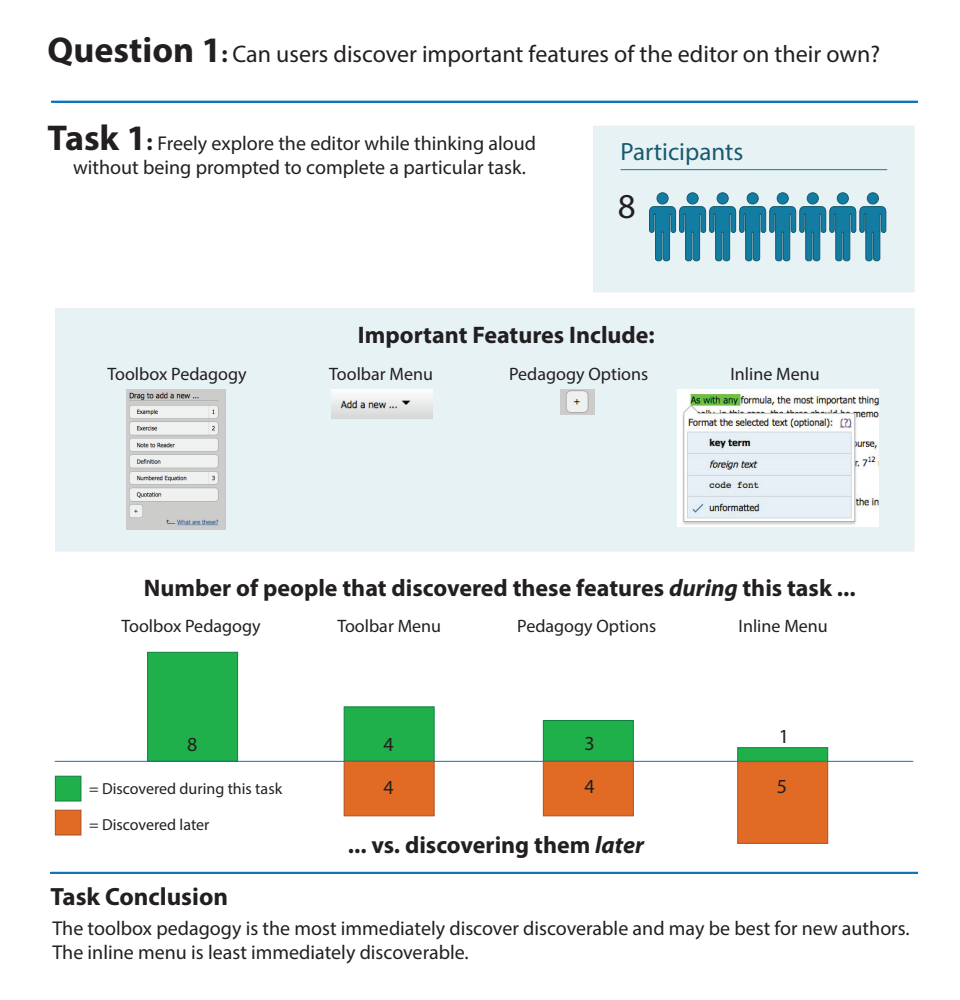
<style>
.page{position:relative;width:960px;height:1000px;background:#fff}
.page>*{position:absolute;margin:0;border:0;box-sizing:border-box;transform-origin:0 0}
.t1{font:35px "Myriad Pro";color:#231f20}
.t2{font:700 25px "Myriad Pro";color:#231f20}
.t3{font:25px "Myriad Pro";color:#195b6e}
.t4{font:700 24px "Myriad Pro";color:#231f20}
.t5{font:24px "Myriad Pro";color:#231f20}
.t6{font:20px/24px "Myriad Pro";color:#231f20}
.t7{font:18px "Myriad Pro";color:#231f20}
.t8{font:16px/35.2px "Myriad Pro";color:#231f20}
.s1{font-weight:700;font-size:36px}
.s2{font-weight:700}
.s3{font-weight:700;font-size:24px}
.s4{font-style:italic}
</style>
<div class="page">
<div style="left:55px;top:308px;width:860px;height:244px;background:#e7f2f5"></div>
<div style="left:147px;top:652px;width:91px;height:110px;background:#20b04b;border:1px solid #0f7f3f"></div>
<hr style="left:51px;top:101px;width:868px;height:2px;background:#1074bc">
<hr style="left:50px;top:872px;width:869px;height:2px;background:#1074bc">
<div style="left:344px;top:706px;width:91px;height:56px;background:#20b04b;border:1px solid #0f7f3f"></div>
<div style="left:593px;top:126px;width:322px;height:166px;background:#e7f2f5"></div>
<div style="left:657px;top:193px;width:11px;height:11px;background:#127ca2;border-radius:50%"></div>
<div style="left:657px;top:193px;width:11px;height:11px;border:1px solid #195b6e;border-radius:50%"></div>
<div style="left:837px;top:193px;width:11px;height:11px;background:#127ca2;border-radius:50%"></div>
<div style="left:837px;top:193px;width:12px;height:11px;border:1px solid #195b6e;border-radius:50%"></div>
<div style="left:807px;top:193px;width:11px;height:11px;background:#127ca2;border-radius:50%"></div>
<div style="left:807px;top:193px;width:12px;height:11px;border:1px solid #195b6e;border-radius:50%"></div>
<div style="left:777px;top:193px;width:11px;height:11px;background:#127ca2;border-radius:50%"></div>
<div style="left:777px;top:193px;width:12px;height:11px;border:1px solid #195b6e;border-radius:50%"></div>
<div style="left:747px;top:193px;width:11px;height:11px;background:#127ca2;border-radius:50%"></div>
<div style="left:747px;top:193px;width:12px;height:11px;border:1px solid #195b6e;border-radius:50%"></div>
<div style="left:717px;top:193px;width:11px;height:11px;background:#127ca2;border-radius:50%"></div>
<div style="left:717px;top:193px;width:11px;height:11px;border:1px solid #195b6e;border-radius:50%"></div>
<div style="left:687px;top:193px;width:11px;height:11px;background:#127ca2;border-radius:50%"></div>
<div style="left:687px;top:193px;width:11px;height:11px;border:1px solid #195b6e;border-radius:50%"></div>
<svg style="left:649px;top:206px;width:237px;height:55px"></svg>
<div style="left:867px;top:193px;width:11px;height:11px;background:#127ca2;border-radius:50%"></div>
<div style="left:867px;top:193px;width:12px;height:11px;border:1px solid #195b6e;border-radius:50%"></div>
<div style="left:543px;top:720px;width:91px;height:42px;background:#20b04b;border:1px solid #0f7f3f"></div>
<hr style="left:621px;top:169px;width:266px;height:1px;background:#127ca2">
<img style="left:560px;top:389px;width:34px;height:26px">
<img style="left:331px;top:389px;width:101px;height:30px">
<img style="left:678px;top:389px;width:200px;height:137px">
<img style="left:127px;top:389px;width:99px;height:141px">
<hr style="left:55px;top:761px;width:858px;height:1px;background:#1074bc">
<div style="left:737px;top:747px;width:91px;height:15px;background:#20b04b;border:1px solid #0f7f3f"></div>
<div style="left:344px;top:761px;width:91px;height:55px;background:#e16b25;border:1px solid #af4d26"></div>
<div style="left:543px;top:761px;width:91px;height:55px;background:#e16b25;border:1px solid #af4d26"></div>
<div style="left:737px;top:761px;width:91px;height:83px;background:#e16b25;border:1px solid #af4d26"></div>
<div style="left:55px;top:776px;width:26px;height:25px;background:#20b04b;border:1px solid #0f7f3f"></div>
<div style="left:55px;top:810px;width:26px;height:25px;background:#e16b25;border:1px solid #af4d26"></div>
<p class="t5" style="left:48px;top:40px;width:834px"><span class="s1">Question 1</span><span class="s2">:</span> Can users discover important features of the editor on their own?</p>
<p class="t6" style="left:73px;top:131px;width:465px;text-indent:-25px"><span class="s1">Task 1</span><span class="s3">:</span> Freely explore the editor while thinking aloud without being prompted to complete a particular task.</p>
<p class="t3" style="left:621px;top:136px;width:124px">Participants</p>
<h1 class="t1" style="left:618px;top:184px;width:19px">8</h1>
<p class="t4" style="left:358px;top:319px;width:298px">Important Features Include:</p>
<p class="t7" style="left:108px;top:363px;width:141px">Toolbox Pedagogy</p>
<p class="t7" style="left:329px;top:363px;width:105px">Toolbar Menu</p>
<p class="t7" style="left:509px;top:363px;width:141px">Pedagogy Options</p>
<p class="t7" style="left:731px;top:363px;width:91px">Inline Menu</p>
<p class="t4" style="left:144px;top:572px;width:713px">Number of people that discovered these features <span class="s4">during</span> this task ...</p>
<p class="t7" style="left:122px;top:615px;width:141px">Toolbox Pedagogy</p>
<p class="t7" style="left:337px;top:615px;width:105px">Toolbar Menu</p>
<p class="t7" style="left:517px;top:615px;width:141px">Pedagogy Options</p>
<p class="t7" style="left:739px;top:615px;width:91px">Inline Menu</p>
<p class="t6" style="left:187px;top:732px;width:12px">8</p>
<p class="t8" style="left:89px;top:771px;width:195px">= Discovered during this task = Discovered later</p>
<p class="t2" style="left:50px;top:881px;width:179px">Task Conclusion</p>
<p class="t6" style="left:383px;top:732px;width:12px">4</p>
<p class="t6" style="left:584px;top:731px;width:12px">3</p>
<p class="t6" style="left:779px;top:724px;width:12px">1</p>
<p class="t6" style="left:383px;top:775px;width:12px">4</p>
<p class="t6" style="left:584px;top:774px;width:12px">4</p>
<p class="t6" style="left:777px;top:774px;width:12px">5</p>
<p class="t4" style="left:348px;top:829px;width:298px">... vs. discovering them <span class="s4">later</span></p>
<p class="t6" style="left:52px;top:916px;width:859px">The toolbox pedagogy is the most immediately discover discoverable and may be best for new authors.<br>The inline menu is least immediately discoverable.</p>
</div>
